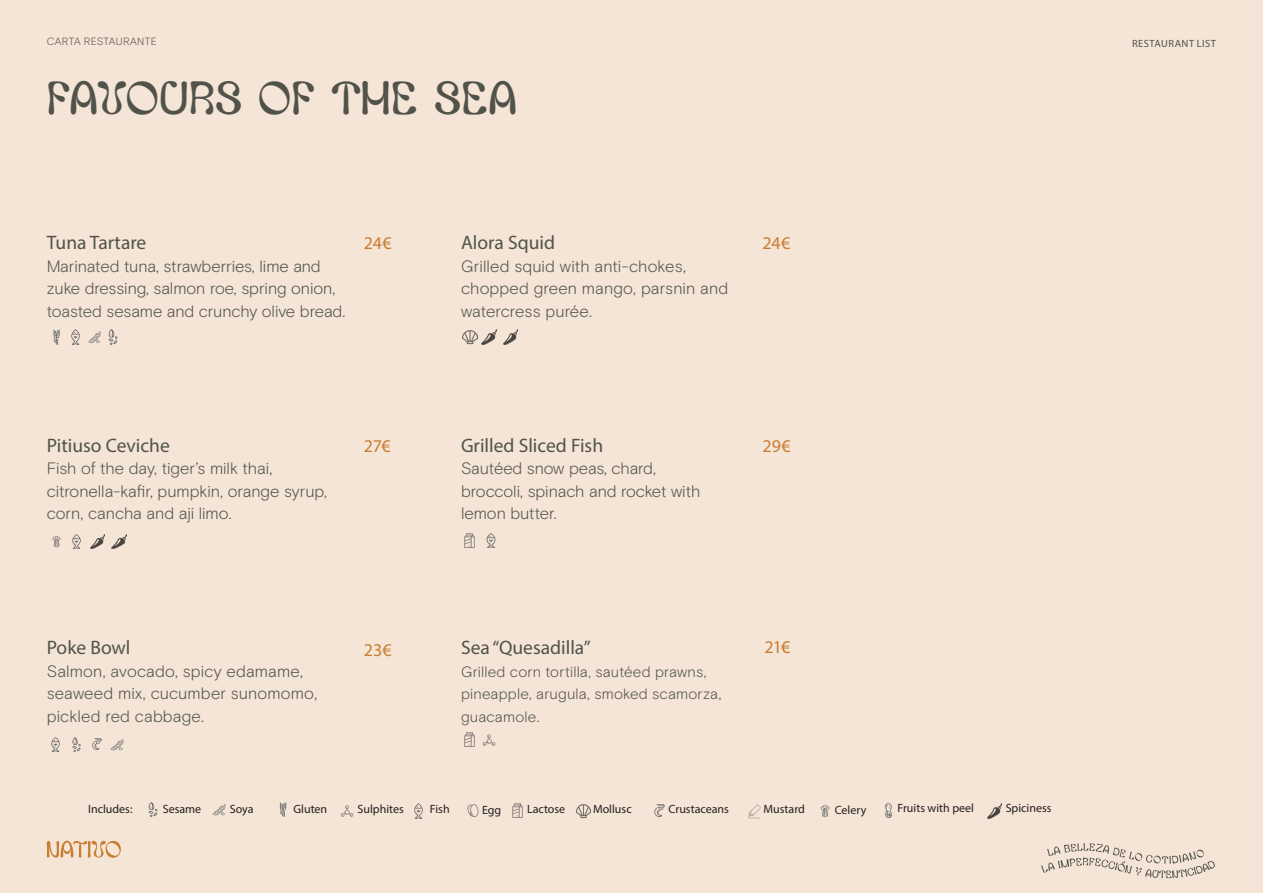
<style>
.page{position:relative;width:1263px;height:893px;background:#fff}
.page>*{position:absolute;margin:0;border:0;box-sizing:border-box;transform-origin:0 0}
.Titulo-comida-ENG{font:43.5px "Glyph World Meadow";color:#51534a}
.Nombre-plato_CAST{font:19.5px "Myriad Pro";color:#51534a}
.Precio-plato{font:18px "Myriad Pro";letter-spacing:-.03em;color:#c97d31}
.DO{font:18px "Myriad Pro";color:#c97d31}
.Descripcion-plato_CAST{font:300 16.5px/22.5px "Basis Grotesque Pro";letter-spacing:.005em;color:#51534a}
.Nombre-plato_CAST-2{font:300 16.5px/22.5px "Basis Grotesque Pro";letter-spacing:-.005em;color:#51534a}
.Descripcion-plato_CAST-2{font:300 15px/22.5px "Basis Grotesque Pro";letter-spacing:.015em;color:#51534a}
.Descripcion_plato{font:12px "Myriad Pro";color:#231f20}
.migadepan{font:300 10.5px "Basis Grotesque Pro";letter-spacing:.035em;color:#51534a}
.migadepan-2{font:10.5px "Myriad Pro";letter-spacing:.045em;color:#51534a}
</style>
<div class="page">
<div style="left:0;top:1px;width:1263px;height:892px;background:#f4e5d6"></div>
<svg style="left:47px;top:840px;width:74px;height:18px"></svg>
<svg style="left:1041px;top:843px;width:174px;height:35px"></svg>
<img style="left:108px;top:330px;width:10px;height:14px">
<img style="left:71px;top:330px;width:9px;height:14px">
<img style="left:88px;top:331px;width:13px;height:13px">
<img style="left:53px;top:330px;width:7px;height:14px">
<img style="left:52px;top:535px;width:9px;height:13px">
<img style="left:72px;top:534px;width:9px;height:15px">
<img style="left:51px;top:737px;width:9px;height:15px">
<img style="left:72px;top:737px;width:9px;height:15px">
<svg style="left:92px;top:738px;width:10px;height:11px"></svg>
<img style="left:110px;top:739px;width:14px;height:12px">
<img style="left:463px;top:330px;width:14px;height:14px">
<img style="left:486px;top:533px;width:10px;height:14px">
<img style="left:464px;top:533px;width:11px;height:14px">
<img style="left:90px;top:534px;width:15px;height:15px">
<img style="left:112px;top:534px;width:14px;height:15px">
<img style="left:482px;top:330px;width:14px;height:14px">
<img style="left:503px;top:330px;width:15px;height:14px">
<img style="left:464px;top:733px;width:11px;height:14px">
<img style="left:482px;top:734px;width:14px;height:12px">
<img style="left:148px;top:802px;width:10px;height:15px">
<img style="left:212px;top:804px;width:14px;height:12px">
<img style="left:279px;top:802px;width:8px;height:15px">
<img style="left:987px;top:804px;width:15px;height:14px">
<img style="left:340px;top:805px;width:14px;height:12px">
<img style="left:414px;top:804px;width:9px;height:14px">
<svg style="left:467px;top:805px;width:12px;height:11px"></svg>
<img style="left:512px;top:804px;width:11px;height:14px">
<img style="left:576px;top:804px;width:14px;height:14px">
<svg style="left:654px;top:805px;width:11px;height:11px"></svg>
<img style="left:748px;top:804px;width:13px;height:15px">
<svg style="left:885px;top:804px;width:7px;height:13px"></svg>
<img style="left:820px;top:805px;width:10px;height:13px">
<p class="migadepan" style="left:47px;top:35px;width:112px">CARTA RESTAURANTE</p>
<p class="migadepan-2" style="left:1132px;top:37px;width:86px">RESTAURANT LIST</p>
<p class="Titulo-comida-ENG" style="left:47px;top:67px;width:472px">FAVOURS OF THE SEA</p>
<p class="Nombre-plato_CAST" style="left:47px;top:231px;width:101px">Tuna Tartare</p>
<p class="Nombre-plato_CAST-2" style="left:47px;top:255px;width:300px">Marinated tuna, strawberries, lime and zuke dressing, salmon roe, spring onion, toasted sesame and crunchy olive bread.</p>
<p class="Precio-plato" style="left:364px;top:232px;width:29px">24€</p>
<p class="Nombre-plato_CAST" style="left:47px;top:433px;width:125px">Pitiuso Ceviche</p>
<p class="Descripcion-plato_CAST" style="left:47px;top:457px;width:227px">Fish of the day, tiger’s milk thai,</p>
<p class="Descripcion-plato_CAST" style="left:47px;top:480px;width:282px">citronella-kafir, pumpkin, orange syrup, corn, cancha and aji limo.</p>
<p class="Precio-plato" style="left:364px;top:435px;width:28px">27€</p>
<p class="Nombre-plato_CAST" style="left:47px;top:636px;width:85px">Poke Bowl</p>
<p class="Descripcion-plato_CAST" style="left:47px;top:660px;width:272px">Salmon, avocado, spicy edamame, seaweed mix, cucumber sunomomo,</p>
<p class="Descripcion-plato_CAST" style="left:47px;top:705px;width:159px">pickled red cabbage.</p>
<p class="DO" style="left:364px;top:639px;width:29px">23€</p>
<p class="Nombre-plato_CAST" style="left:461px;top:231px;width:96px">Alora Squid</p>
<p class="Descripcion-plato_CAST" style="left:461px;top:255px;width:226px">Grilled squid with anti-chokes,</p>
<p class="Descripcion-plato_CAST" style="left:461px;top:277px;width:269px">chopped green mango, parsnin and</p>
<p class="Descripcion-plato_CAST" style="left:461px;top:300px;width:133px">watercress purée.</p>
<p class="Precio-plato" style="left:763px;top:232px;width:29px">24€</p>
<p class="Nombre-plato_CAST" style="left:461px;top:433px;width:144px">Grilled Sliced Fish</p>
<p class="Nombre-plato_CAST-2" style="left:461px;top:457px;width:196px">Sautéed snow peas, chard,</p>
<p class="Nombre-plato_CAST-2" style="left:461px;top:480px;width:241px">broccoli, spinach and rocket with</p>
<p class="Nombre-plato_CAST-2" style="left:461px;top:502px;width:97px">lemon butter.</p>
<p class="Precio-plato" style="left:763px;top:435px;width:29px">29€</p>
<p class="Nombre-plato_CAST" style="left:461px;top:636px;width:131px">Sea “Quesadilla”</p>
<p class="Descripcion-plato_CAST-2" style="left:461px;top:660px;width:262px">Grilled corn tortilla, sautéed prawns, pineapple, arugula, smoked scamorza, guacamole.</p>
<p class="DO" style="left:764px;top:636px;width:27px">21€</p>
<p class="Descripcion_plato" style="left:88px;top:802px;width:46px">Includes:</p>
<p class="Descripcion_plato" style="left:163px;top:801px;width:40px">Sesame</p>
<p class="Descripcion_plato" style="left:230px;top:802px;width:25px">Soya</p>
<p class="Descripcion_plato" style="left:293px;top:802px;width:35px">Gluten</p>
<p class="Descripcion_plato" style="left:358px;top:802px;width:48px">Sulphites</p>
<p class="Descripcion_plato" style="left:430px;top:802px;width:21px">Fish</p>
<p class="Descripcion_plato" style="left:482px;top:802px;width:21px">Egg</p>
<p class="Descripcion_plato" style="left:527px;top:802px;width:40px">Lactose</p>
<p class="Descripcion_plato" style="left:593px;top:802px;width:40px">Mollusc</p>
<p class="Descripcion_plato" style="left:668px;top:802px;width:62px">Crustaceans</p>
<p class="Descripcion_plato" style="left:763px;top:802px;width:43px">Mustard</p>
<p class="Descripcion_plato" style="left:835px;top:802px;width:33px">Celery</p>
<p class="Descripcion_plato" style="left:897px;top:801px;width:78px">Fruits with peel</p>
<p class="Descripcion_plato" style="left:1006px;top:801px;width:47px">Spiciness</p>
</div>
